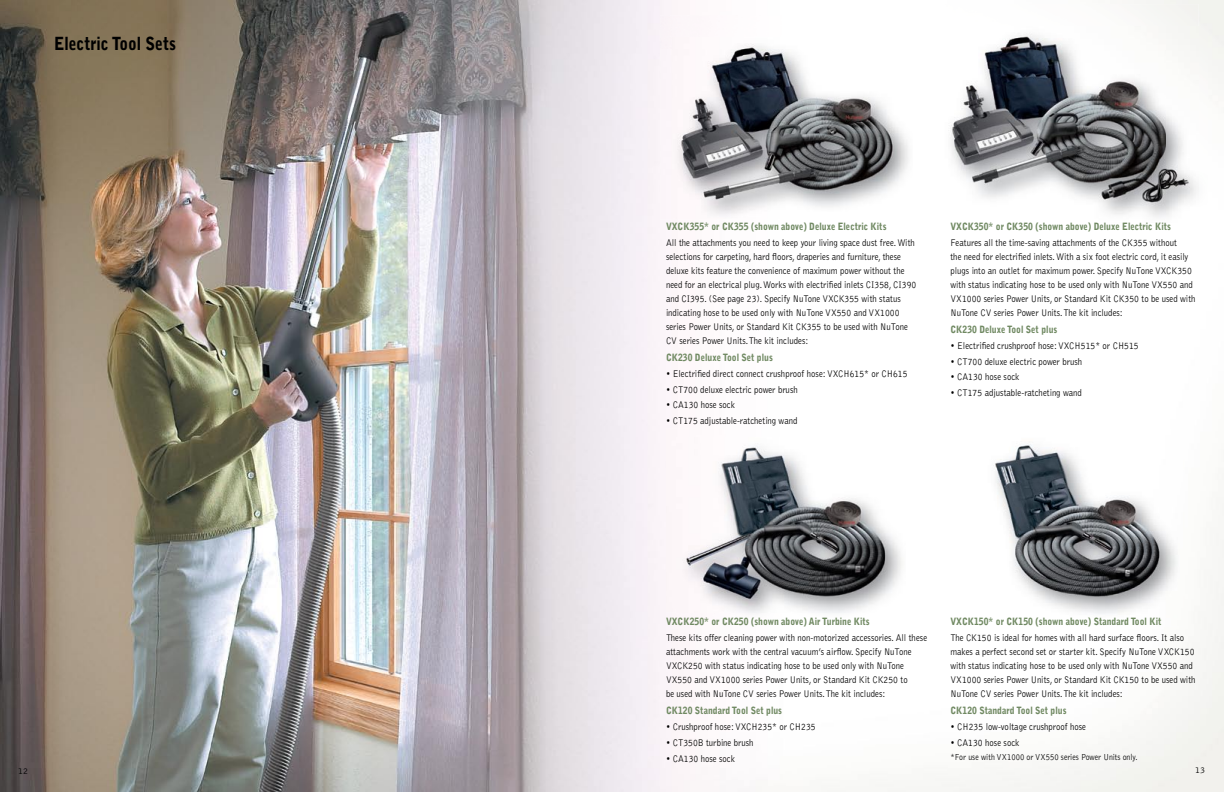
<style>
.page{position:relative;width:1224px;height:792px;background:#fff}
.page>*{position:absolute;margin:0;border:0;box-sizing:border-box;transform-origin:0 0}
.t1{font:900 18px "Bell Gothic";color:#000;scale:.87 1}
.t2{font:300 10px/14px "Bell Gothic";color:#000;scale:.87 1}
.t3{font:900 10px "Bell Gothic";color:#708962;scale:.87 1}
.t4{font:300 9px "Bell Gothic";color:#000;scale:.87 1}
.t5{font:300 9px "Bell Gothic";color:#000}
</style>
<div class="page">
<img style="left:0;top:0;width:1224px;height:792px">
<img style="left:660px;top:15px;width:259px;height:34px">
<div style="left:660px;top:49px;width:32px;height:171px;background:#fbf5f9"></div>
<img style="left:887px;top:49px;width:32px;height:171px">
<img style="left:692px;top:218px;width:195px;height:2px">
<img style="left:672px;top:38px;width:241px;height:180px">
<img style="left:972px;top:26px;width:235px;height:197px">
<img style="left:939px;top:4px;width:260px;height:33px">
<img style="left:939px;top:36px;width:33px;height:195px">
<img style="left:972px;top:223px;width:227px;height:8px">
<img style="left:677px;top:612px;width:228px;height:6px">
<img style="left:666px;top:429px;width:253px;height:183px">
<img style="left:968px;top:429px;width:216px;height:197px">
<img style="left:986px;top:435px;width:194px;height:183px">
<h1 class="t1" style="left:54px;top:33px;width:142px">Electric Tool Sets</h1>
<p class="t3" style="left:666px;top:220px;width:255px">VXCK355* or CK355 (shown above) Deluxe Electric Kits</p>
<p class="t2" style="left:666px;top:236px;width:289px">All the attachments you need to keep your living space dust free. With selections for carpeting, hard floors, draperies and furniture, these deluxe kits feature the convenience of maximum power without the need for an electrical plug. Works with electrified inlets CI358, CI390 and CI395. (See page 23). Specify NuTone VXCK355 with status indicating hose to be used only with NuTone VX550 and VX1000 series Power Units, or Standard Kit CK355 to be used with NuTone CV series Power Units. The kit includes:</p>
<p class="t3" style="left:666px;top:352px;width:124px">CK230 Deluxe Tool Set plus</p>
<p class="t2" style="left:666px;top:367px;width:279px">• Electrified direct connect crushproof hose: VXCH615* or CH615</p>
<p class="t2" style="left:666px;top:383px;width:153px">• CT700 deluxe electric power brush</p>
<p class="t2" style="left:666px;top:398px;width:81px">• CA130 hose sock</p>
<p class="t2" style="left:666px;top:414px;width:153px">• CT175 adjustable-ratcheting wand</p>
<p class="t3" style="left:950px;top:220px;width:255px">VXCK350* or CK350 (shown above) Deluxe Electric Kits</p>
<p class="t2" style="left:950px;top:236px;width:283px">Features all the time-saving attachments of the CK355 without<br>the need for electrified inlets. With a six foot electric cord, it easily plugs into an outlet for maximum power. Specify NuTone VXCK350 with status indicating hose to be used only with NuTone VX550 and VX1000 series Power Units, or Standard Kit CK350 to be used with NuTone CV series Power Units. The kit includes:</p>
<p class="t3" style="left:950px;top:324px;width:124px">CK230 Deluxe Tool Set plus</p>
<p class="t2" style="left:950px;top:339px;width:218px">• Electrified crushproof hose: VXCH515* or CH515</p>
<p class="t2" style="left:950px;top:355px;width:153px">• CT700 deluxe electric power brush</p>
<p class="t2" style="left:950px;top:370px;width:81px">• CA130 hose sock</p>
<p class="t2" style="left:950px;top:386px;width:153px">• CT175 adjustable-ratcheting wand</p>
<p class="t3" style="left:666px;top:616px;width:236px">VXCK250* or CK250 (shown above) Air Turbine Kits</p>
<p class="t2" style="left:666px;top:631px;width:302px">These kits offer cleaning power with non-motorized accessories. All these attachments work with the central vacuum’s airflow. Specify NuTone VXCK250 with status indicating hose to be used only with NuTone VX550 and VX1000 series Power Units, or Standard Kit CK250 to<br>be used with NuTone CV series Power Units. The kit includes:</p>
<p class="t3" style="left:666px;top:705px;width:135px">CK120 Standard Tool Set plus</p>
<p class="t2" style="left:666px;top:720px;width:174px">• Crushproof hose: VXCH235* or CH235</p>
<p class="t2" style="left:666px;top:736px;width:102px">• CT350B turbine brush</p>
<p class="t2" style="left:666px;top:752px;width:81px">• CA130 hose sock</p>
<p class="t3" style="left:950px;top:616px;width:244px">VXCK150* or CK150 (shown above) Standard Tool Kit</p>
<p class="t2" style="left:950px;top:631px;width:283px">The CK150 is ideal for homes with all hard surface floors. It also makes a perfect second set or starter kit. Specify NuTone VXCK150 with status indicating hose to be used only with NuTone VX550 and VX1000 series Power Units, or Standard Kit CK150 to be used with NuTone CV series Power Units. The kit includes:</p>
<p class="t3" style="left:950px;top:705px;width:135px">CK120 Standard Tool Set plus</p>
<p class="t2" style="left:950px;top:720px;width:157px">• CH235 low-voltage crushproof hose</p>
<p class="t2" style="left:950px;top:736px;width:81px">• CA130 hose sock</p>
<p class="t4" style="left:950px;top:752px;width:217px">*For use with VX1000 or VX550 series Power Units only.</p>
<p class="t5" style="left:18px;top:766px;width:12px">12</p>
<p class="t5" style="left:1195px;top:765px;width:12px">13</p>
</div>
